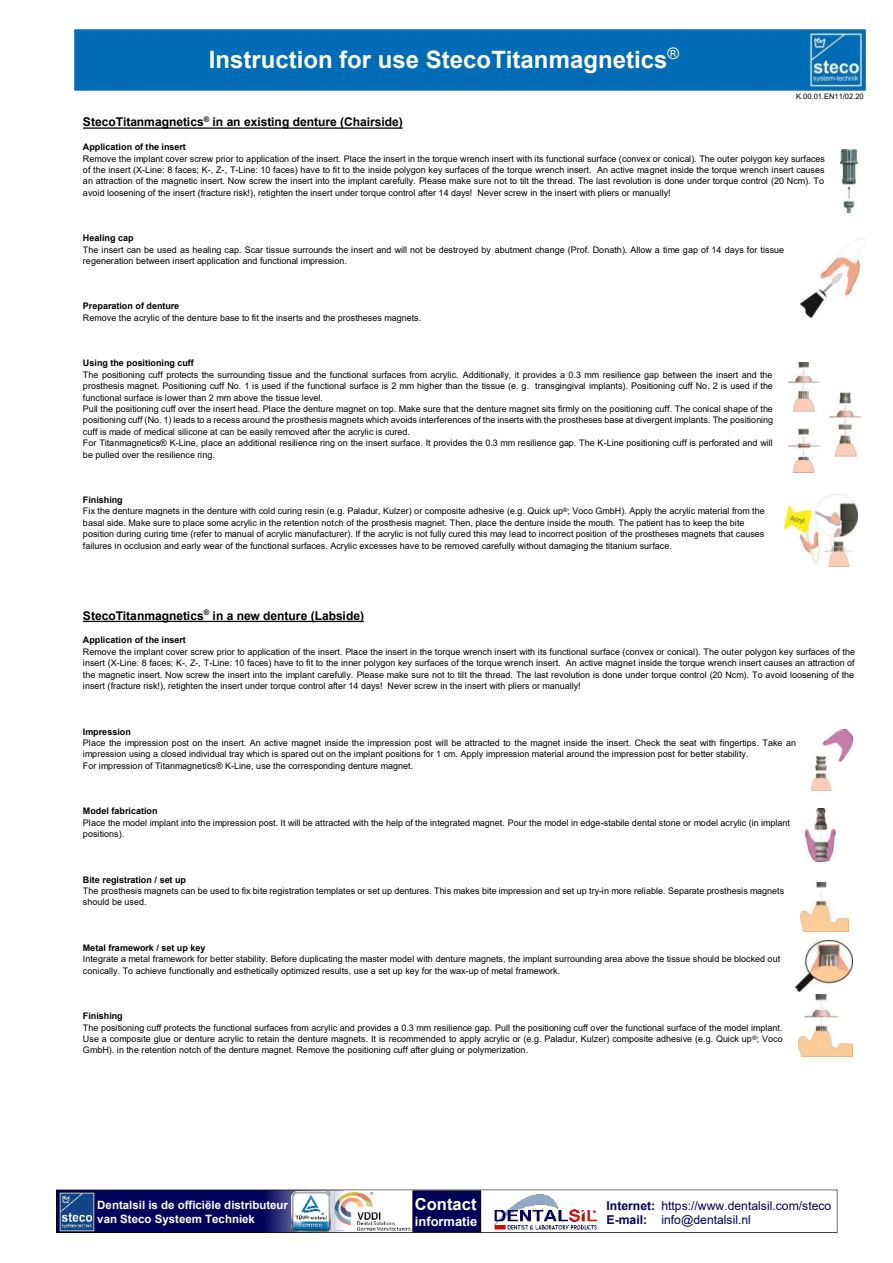
<style>
.page{position:relative;width:893px;height:1263px;background:#fff}
.page>*{position:absolute;margin:0;border:0;box-sizing:border-box;transform-origin:0 0}
.t1{font:700 24px "Arial";color:#fff}
.t2{font:700 16.5px "Arial";color:#fff}
.t3{font:700 12.9px "Arial";color:#fff}
.t4{font:12.15px/14px "Arial";color:#00005b}
.t5{font:700 12px "Arial";color:#000}
.t6{font:700 11.55px/13.2px "Arial";color:#fff}
.t7{font:9px/11.4px "Arial";color:#000}
.t8{font:700 9px "Arial";color:#000}
.t9{font:7.5px "Arial";color:#000}
.s1{font-weight:700}
</style>
<div class="page">
<img style="left:56px;top:1189px;width:781px;height:44px">
<img style="left:491px;top:1193px;width:113px;height:37px">
<img style="left:59px;top:1192px;width:35px;height:39px">
<div style="left:413px;top:1190px;width:68px;height:42px;background:#00005b;border:1px solid #000"></div>
<img style="left:291px;top:1192px;width:39px;height:39px">
<img style="left:75px;top:30px;width:790px;height:60px">
<hr style="left:83px;top:127px;width:320px;height:2px;background:#000">
<hr style="left:83px;top:621px;width:281px;height:1px;background:#000">
<img style="left:800px;top:239px;width:66px;height:78px">
<img style="left:788px;top:362px;width:73px;height:110px">
<img style="left:784px;top:494px;width:73px;height:72px">
<img style="left:811px;top:730px;width:42px;height:60px">
<img style="left:806px;top:808px;width:29px;height:54px">
<img style="left:800px;top:882px;width:48px;height:49px">
<img style="left:796px;top:940px;width:56px;height:52px">
<img style="left:798px;top:994px;width:55px;height:62px">
<img style="left:840px;top:149px;width:17px;height:64px">
<h1 class="t1" style="left:209px;top:50px;width:472px">Instruction for use StecoTitanmagnetics<sup>®</sup></h1>
<p class="t9" style="left:796px;top:93px;width:69px">K.00.01.EN11/02.20</p>
<h3 class="t5" style="left:83px;top:117px;width:321px">StecoTitanmagnetics<sup>®</sup> in an existing denture (Chairside)</h3>
<p class="t8" style="left:83px;top:143px;width:104px">Application of the insert</p>
<p class="t7" style="left:83px;top:153px;width:743px;text-align:justify">Remove the implant cover screw prior to application of the insert. Place the insert in the torque wrench insert with its functional surface (convex or conical). The outer polygon key surfaces of the insert (X-Line: 8 faces; K-, Z-, T-Line: 10 faces) have to fit to the inside polygon key surfaces of the torque wrench insert. An active magnet inside the torque wrench insert causes an attraction of the magnetic insert. Now screw the insert into the implant carefully. Please make sure not to tilt the thread. The last revolution is done under torque control (20 Ncm). To avoid loosening of the insert (fracture risk!), retighten the insert under torque control after 14 days! Never screw in the insert with pliers or manually!</p>
<p class="t8" style="left:83px;top:234px;width:52px">Healing cap</p>
<p class="t7" style="left:83px;top:245px;width:703px">The insert can be used as healing cap. Scar tissue surrounds the insert and will not be destroyed by abutment change (Prof. Donath). Allow a time gap of 14 days for tissue regeneration between insert application and functional impression.</p>
<p class="t8" style="left:83px;top:303px;width:98px">Preparation of denture</p>
<p class="t7" style="left:83px;top:313px;width:340px">Remove the acrylic of the denture base to fit the inserts and the prostheses magnets.</p>
<p class="t8" style="left:83px;top:360px;width:112px">Using the positioning cuff</p>
<p class="t7" style="left:83px;top:370px;width:692px">The positioning cuff protects the surrounding tissue and the functional surfaces from acrylic. Additionally, it provides a 0.3 mm resilience gap between the insert and the prosthesis magnet. Positioning cuff No. 1 is used if the functional surface is 2 mm higher than the tissue (e. g. transgingival implants). Positioning cuff No. 2 is used if the functional surface is lower than 2 mm above the tissue level.<br>Pull the positioning cuff over the insert head. Place the denture magnet on top. Make sure that the denture magnet sits firmly on the positioning cuff. The conical shape of the positioning cuff (No. 1) leads to a recess around the prosthesis magnets which avoids interferences of the inserts with the prostheses base at divergent implants. The positioning cuff is made of medical silicone at can be easily removed after the acrylic is cured.<br>For Titanmagnetics® K-Line, place an additional resilience ring on the insert surface. It provides the 0.3 mm resilience gap. The K-Line positioning cuff is perforated and will be pulled over the resilience ring.</p>
<p class="t7" style="left:83px;top:495px;width:683px"><span class="s1">Finishing<br></span>Fix the denture magnets in the denture with cold curing resin (e.g. Paladur, Kulzer) or composite adhesive (e.g. Quick up<sup>®</sup>; Voco GmbH). Apply the acrylic material from the basal side. Make sure to place some acrylic in the retention notch of the prosthesis magnet. Then, place the denture inside the mouth. The patient has to keep the bite position during curing time (refer to manual of acrylic manufacturer). If the acrylic is not fully cured this may lead to incorrect position of the prostheses magnets that causes failures in occlusion and early wear of the functional surfaces. Acrylic excesses have to be removed carefully without damaging the titanium surface.</p>
<h3 class="t5" style="left:83px;top:611px;width:283px">StecoTitanmagnetics<sup>®</sup> in a new denture (Labside)</h3>
<p class="t8" style="left:83px;top:637px;width:104px">Application of the insert</p>
<p class="t7" style="left:83px;top:647px;width:774px;text-align:justify">Remove the implant cover screw prior to application of the insert. Place the insert in the torque wrench insert with its functional surface (convex or conical). The outer polygon key surfaces of the insert (X-Line: 8 faces; K-, Z-, T-Line: 10 faces) have to fit to the inner polygon key surfaces of the torque wrench insert. An active magnet inside the torque wrench insert causes an attraction of the magnetic insert. Now screw the insert into the implant carefully. Please make sure not to tilt the thread. The last revolution is done under torque control (20 Ncm). To avoid loosening of the insert (fracture risk!), retighten the insert under torque control after 14 days! Never screw in the insert with pliers or manually!</p>
<p class="t8" style="left:83px;top:728px;width:49px">Impression</p>
<p class="t7" style="left:83px;top:738px;width:714px">Place the impression post on the insert. An active magnet inside the impression post will be attracted to the magnet inside the insert. Check the seat with fingertips. Take an impression using a closed individual tray which is spared out on the implant positions for 1 cm. Apply impression material around the impression post for better stability.<br>For impression of Titanmagnetics® K-Line, use the corresponding denture magnet.</p>
<p class="t8" style="left:83px;top:808px;width:76px">Model fabrication</p>
<p class="t7" style="left:83px;top:818px;width:709px">Place the model implant into the impression post. It will be attracted with the help of the integrated magnet. Pour the model in edge-stabile dental stone or model acrylic (in implant positions).</p>
<p class="t8" style="left:83px;top:876px;width:105px">Bite registration / set up</p>
<p class="t7" style="left:83px;top:886px;width:703px">The prosthesis magnets can be used to fix bite registration templates or set up dentures. This makes bite impression and set up try-in more reliable. Separate prosthesis magnets should be used.</p>
<p class="t8" style="left:83px;top:944px;width:124px">Metal framework / set up key</p>
<p class="t7" style="left:83px;top:954px;width:699px">Integrate a metal framework for better stability. Before duplicating the master model with denture magnets, the implant surrounding area above the tissue should be blocked out conically. To achieve functionally and esthetically optimized results, use a set up key for the wax-up of metal framework.</p>
<p class="t8" style="left:83px;top:1013px;width:41px">Finishing</p>
<p class="t7" style="left:83px;top:1022px;width:701px;text-align:justify">The positioning cuff protects the functional surfaces from acrylic and provides a 0.3 mm resilience gap. Pull the positioning cuff over the functional surface of the model implant.<br>Use a composite glue or denture acrylic to retain the denture magnets. It is recommended to apply acrylic or (e.g. Paladur, Kulzer) composite adhesive (e.g. Quick up<sup>®</sup>; Voco GmbH). in the retention notch of the denture magnet. Remove the positioning cuff after gluing or polymerization.</p>
<p class="t6" style="left:97px;top:1200px;width:192px">Dentalsil is de officiële distributeur van Steco Systeem Techniek</p>
<h2 class="t2" style="left:415px;top:1198px;width:63px">Contact</h2>
<h3 class="t3" style="left:415px;top:1216px;width:64px">informatie</h3>
<h3 class="t4" style="left:607px;top:1200px;width:226px"><span class="s1">Internet:</span> https://www.dentalsil.com/steco<br><span class="s1">E-mail:</span> info@dentalsil.nl</h3>
</div>
